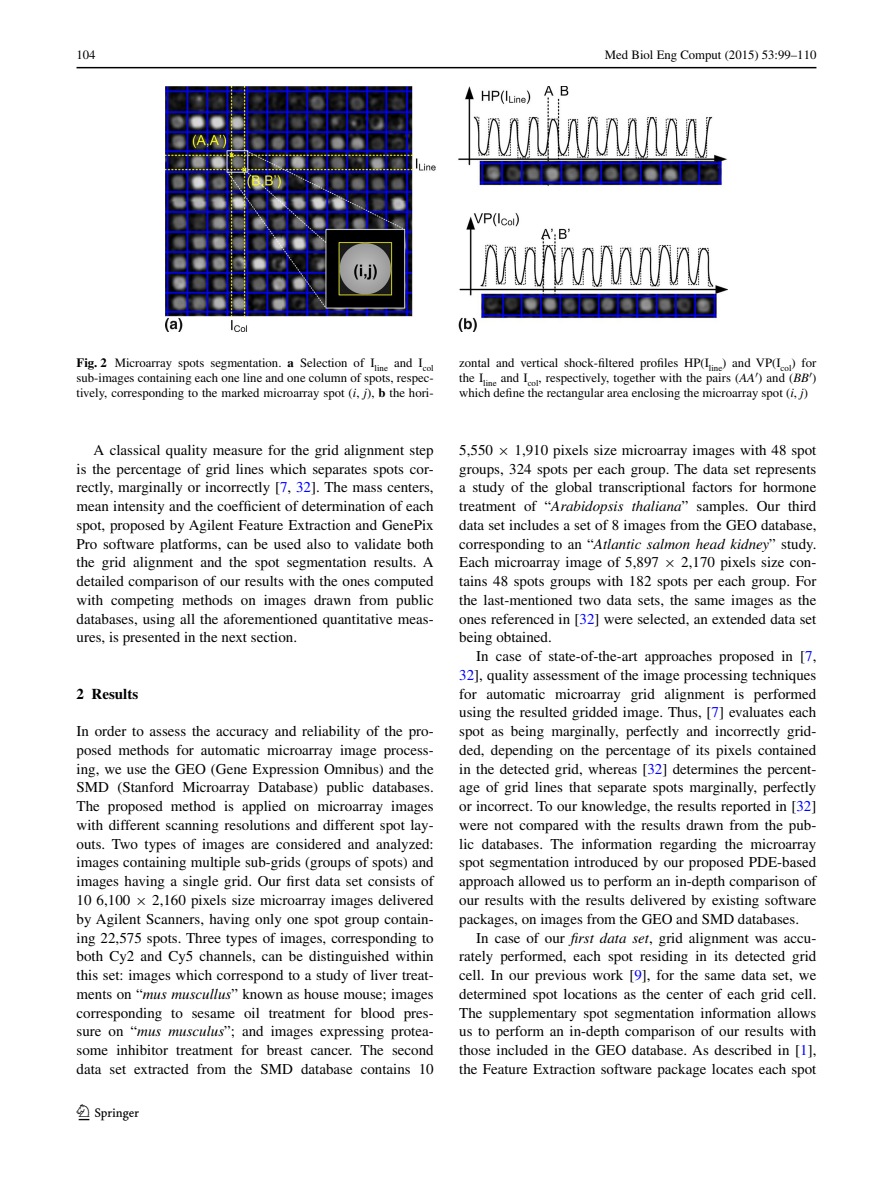
<style>
.page{position:relative;width:893px;height:1187px;background:#fff}
.page>*{position:absolute;margin:0;border:0;box-sizing:border-box;transform-origin:0 0}
.t1{font:22.5px "Springnew";color:#000}
.t2{font:15px/18.8px "Times";color:#000;text-align:justify}
.t3{font:700 15px "Times";color:#000}
.t4{font:12.75px/15px "Times";color:#000;text-align:justify}
.s1{font-weight:700}
.s2{font-style:italic}
.s3{color:#00f}
.s4{font-family:"MTSY"}
</style>
<div class="page">
<hr style="left:77px;top:67px;width:739px;height:1px;background:#000">
<img style="left:166px;top:87px;width:561px;height:245px">
<p class="t4" style="left:77px;top:48px;width:21px">104</p>
<p class="t4" style="left:605px;top:48px;width:213px">Med Biol Eng Comput (2015) 53:99–110</p>
<p class="t4" style="left:77px;top:355px;width:359px"><span class="s1">Fig. 2</span> Microarray spots segmentation. <span class="s1">a</span> Selection of I<sub>line</sub> and I<sub>col </sub>sub-images containing each one line and one column of spots, respec&shy;tively, corresponding to the marked microarray spot (<span class="s2">i</span>, <span class="s2">j</span>), <span class="s1">b</span> the hori-</p>
<p class="t4" style="left:459px;top:355px;width:359px">zontal and vertical shock-filtered profiles HP(I<sub>line</sub>) and VP(I<sub>col</sub>) for the I<sub>line</sub> and I<sub>col</sub>, respectively, together with the pairs (<span class="s2">AA</span> ) and (<span class="s2">BB</span> ) which define the rectangular area enclosing the microarray spot (<span class="s2">i</span>, <span class="s2">j</span>)</p>
<p class="t2" style="left:77px;top:440px;width:359px;text-indent:17px">A classical quality measure for the grid alignment step is the percentage of grid lines which separates spots cor&shy;rectly, marginally or incorrectly [<span class="s3">7</span>, <span class="s3">32</span>]. The mass centers, mean intensity and the coefficient of determination of each spot, proposed by Agilent Feature Extraction and GenePix Pro software platforms, can be used also to validate both the grid alignment and the spot segmentation results. A detailed comparison of our results with the ones computed with competing methods on images drawn from public databases, using all the aforementioned quantitative meas&shy;ures, is presented in the next section.</p>
<p class="t3" style="left:77px;top:684px;width:63px">2 Results</p>
<p class="t2" style="left:77px;top:721px;width:359px">In order to assess the accuracy and reliability of the pro&shy;posed methods for automatic microarray image process&shy;ing, we use the GEO (Gene Expression Omnibus) and the SMD (Stanford Microarray Database) public databases.<br>The proposed method is applied on microarray images with different scanning resolutions and different spot lay&shy;outs. Two types of images are considered and analyzed: images containing multiple sub-grids (groups of spots) and images having a single grid. Our first data set consists of 10 6,100 <span class="s4">×</span> 2,160 pixels size microarray images delivered by Agilent Scanners, having only one spot group contain&shy;ing 22,575 spots. Three types of images, corresponding to both Cy2 and Cy5 channels, can be distinguished within this set: images which correspond to a study of liver treat&shy;ments on “<span class="s2">mus muscullus</span>” known as house mouse; images corresponding to sesame oil treatment for blood pres&shy;sure on “<span class="s2">mus musculus</span>”; and images expressing protea&shy;some inhibitor treatment for breast cancer. The second data set extracted from the SMD database contains 10</p>
<h1 class="t1" style="left:79px;top:1104px;width:62px">1 3</h1>
<p class="t2" style="left:459px;top:440px;width:359px">5,550 <span class="s4">×</span> 1,910 pixels size microarray images with 48 spot groups, 324 spots per each group. The data set represents a study of the global transcriptional factors for hormone treatment of “<span class="s2">Arabidopsis thaliana</span>” samples. Our third data set includes a set of 8 images from the GEO database, corresponding to an “<span class="s2">Atlantic salmon head kidney</span>” study.<br>Each microarray image of 5,897 <span class="s4">×</span> 2,170 pixels size con&shy;tains 48 spots groups with 182 spots per each group. For the last-mentioned two data sets, the same images as the ones referenced in [<span class="s3">32</span>] were selected, an extended data set being obtained.</p>
<p class="t2" style="left:459px;top:646px;width:359px;text-indent:17px">In case of state-of-the-art approaches proposed in [<span class="s3">7</span>, <span class="s3">32</span>], quality assessment of the image processing techniques for automatic microarray grid alignment is performed using the resulted gridded image. Thus, [<span class="s3">7</span>] evaluates each spot as being marginally, perfectly and incorrectly grid&shy;ded, depending on the percentage of its pixels contained in the detected grid, whereas [<span class="s3">32</span>] determines the percent&shy;age of grid lines that separate spots marginally, perfectly or incorrect. To our knowledge, the results reported in [<span class="s3">32</span>] were not compared with the results drawn from the pub&shy;lic databases. The information regarding the microarray spot segmentation introduced by our proposed PDE-based approach allowed us to perform an in-depth comparison of our results with the results delivered by existing software packages, on images from the GEO and SMD databases.</p>
<p class="t2" style="left:459px;top:927px;width:359px;text-indent:17px">In case of our <span class="s2">first data set</span>, grid alignment was accu&shy;rately performed, each spot residing in its detected grid cell. In our previous work [<span class="s3">9</span>], for the same data set, we determined spot locations as the center of each grid cell.<br>The supplementary spot segmentation information allows us to perform an in-depth comparison of our results with those included in the GEO database. As described in [<span class="s3">1</span>], the Feature Extraction software package locates each spot</p>
</div>
